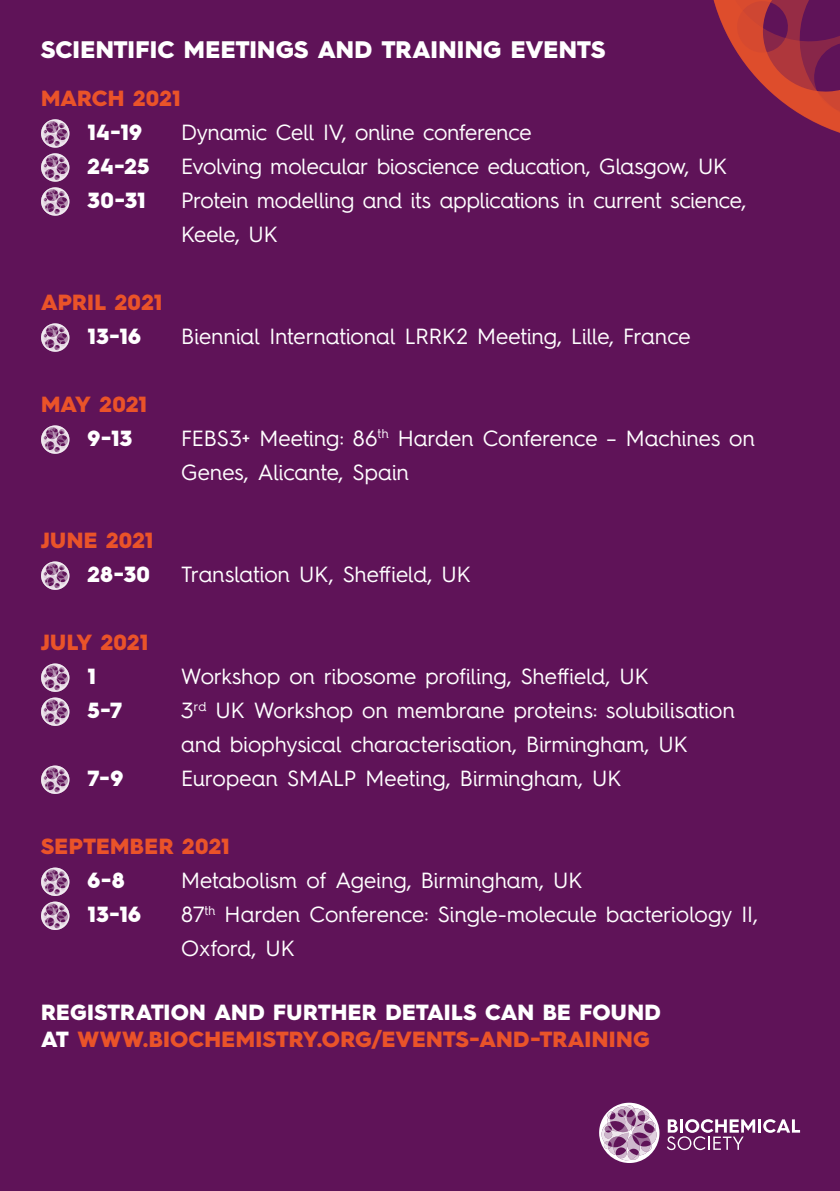
<style>
.page{position:relative;width:840px;height:1191px;background:#fff}
.page>*{position:absolute;margin:0;border:0;box-sizing:border-box;transform-origin:0 0}
.t1{font:900 24px "Hurme Geometric Sans 4";letter-spacing:.01em;color:#fff}
.t2{font:22px/34px "Hurme Geometric Sans 4";letter-spacing:-.005em;color:#fff}
.t3{font:900 22px/26.4px "Hurme Geometric Sans 4";letter-spacing:.01em;color:#fff}
.t4{font:900 22px "Hurme Geometric Sans 4";letter-spacing:.01em;color:#ea5329}
.s1{color:#ea5329}
</style>
<div class="page">
<div style="left:0;top:0;width:839px;height:1191px;background:#5f1358"></div>
<svg style="left:713px;top:0;width:126px;height:133px"></svg>
<svg style="left:599px;top:1102px;width:60px;height:61px"></svg>
<svg style="left:667px;top:1119px;width:132px;height:31px"></svg>
<svg style="left:41px;top:119px;width:29px;height:97px"></svg>
<svg style="left:41px;top:323px;width:29px;height:29px"></svg>
<svg style="left:41px;top:425px;width:29px;height:29px"></svg>
<svg style="left:41px;top:561px;width:29px;height:29px"></svg>
<svg style="left:41px;top:663px;width:29px;height:63px"></svg>
<svg style="left:41px;top:765px;width:29px;height:29px"></svg>
<svg style="left:41px;top:867px;width:29px;height:63px"></svg>
<p class="t1" style="left:41px;top:32px;width:565px">SCIENTIFIC MEETINGS AND TRAINING EVENTS</p>
<p class="t4" style="left:41px;top:82px;width:141px">MARCH 2021</p>
<p class="t3" style="left:87px;top:119px;width:56px">14-19</p>
<p class="t2" style="left:181px;top:114px;width:351px">Dynamic Cell IV, online conference</p>
<p class="t3" style="left:87px;top:153px;width:63px">24-25</p>
<p class="t2" style="left:181px;top:148px;width:547px">Evolving molecular bioscience education, Glasgow, UK</p>
<p class="t3" style="left:87px;top:187px;width:60px">30-31</p>
<p class="t2" style="left:181px;top:182px;width:566px">Protein modelling and its applications in current science,<br>Keele, UK</p>
<p class="t4" style="left:41px;top:286px;width:123px">APRIL 2021</p>
<p class="t3" style="left:87px;top:323px;width:55px">13-16</p>
<p class="t2" style="left:181px;top:318px;width:510px">Biennial International LRRK2 Meeting, Lille, France</p>
<p class="t4" style="left:41px;top:388px;width:107px">MAY 2021</p>
<p class="t3" style="left:87px;top:425px;width:46px">9-13</p>
<p class="t2" style="left:181px;top:420px;width:575px">FEBS3+ Meeting: 86<sup>th</sup> Harden Conference – Machines on<br>Genes, Alicante, Spain</p>
<p class="t4" style="left:41px;top:524px;width:114px">JUNE 2021</p>
<p class="t3" style="left:87px;top:561px;width:64px">28-30</p>
<p class="t2" style="left:181px;top:556px;width:291px">Translation UK, Sheffield, UK</p>
<p class="t4" style="left:41px;top:626px;width:109px">JULY 2021</p>
<p class="t3" style="left:87px;top:663px;width:10px">1</p>
<p class="t2" style="left:181px;top:658px;width:469px">Workshop on ribosome profiling, Sheffield, UK</p>
<p class="t3" style="left:87px;top:697px;width:36px">5-7</p>
<p class="t2" style="left:181px;top:692px;width:555px">3<sup>rd</sup> UK Workshop on membrane proteins: solubilisation and biophysical characterisation, Birmingham, UK</p>
<p class="t3" style="left:87px;top:765px;width:37px">7-9</p>
<p class="t2" style="left:181px;top:760px;width:441px">European SMALP Meeting, Birmingham, UK</p>
<p class="t4" style="left:41px;top:830px;width:190px">SEPTEMBER 2021</p>
<p class="t3" style="left:87px;top:867px;width:39px">6-8</p>
<p class="t2" style="left:181px;top:862px;width:402px">Metabolism of Ageing, Birmingham, UK</p>
<p class="t3" style="left:87px;top:901px;width:55px">13-16</p>
<p class="t2" style="left:181px;top:896px;width:578px">87<sup>th</sup> Harden Conference: Single-molecule bacteriology II,<br>Oxford, UK</p>
<p class="t3" style="left:41px;top:999px;width:621px">REGISTRATION AND FURTHER DETAILS CAN BE FOUND<br>AT <span class="s1">WWW.BIOCHEMISTRY.ORG/EVENTS-AND-TRAINING</span></p>
</div>
